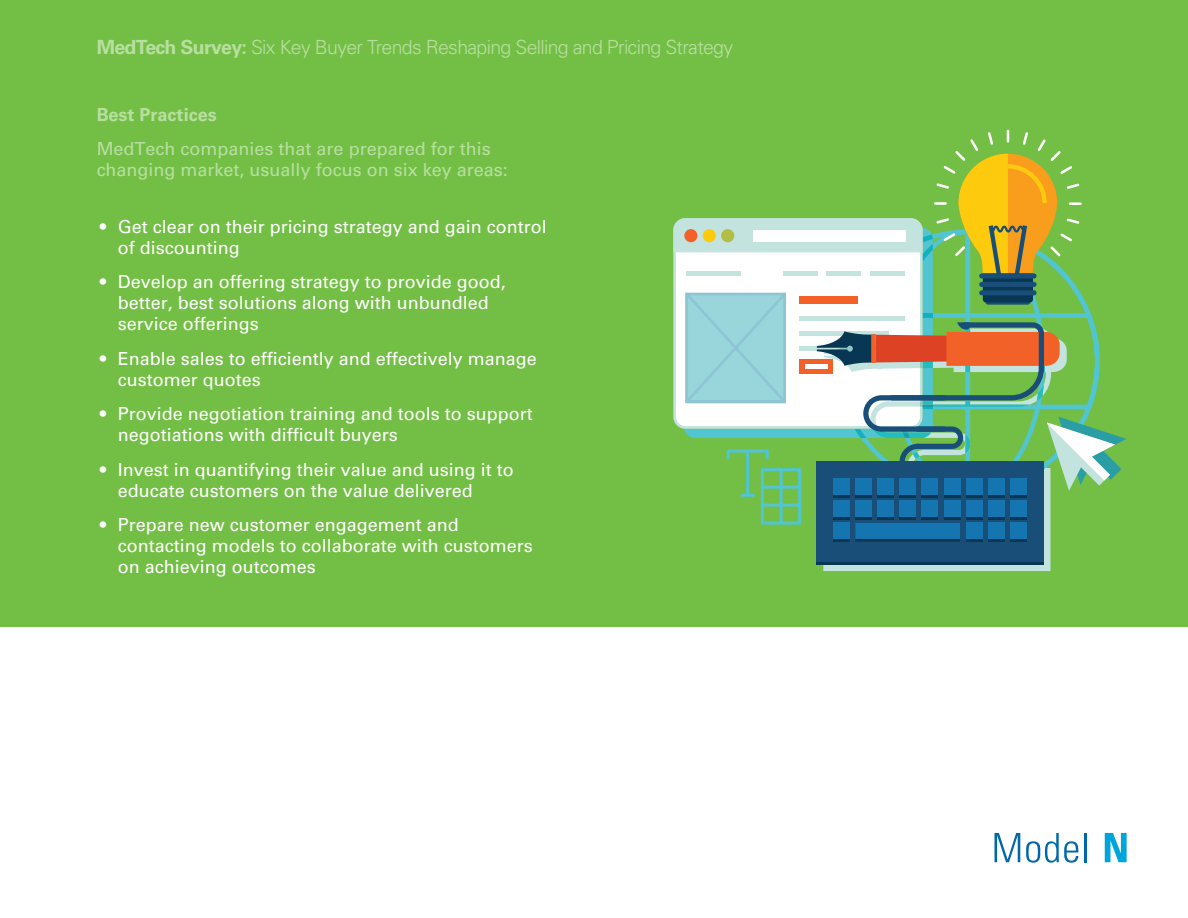
<style>
.page{position:relative;width:1188px;height:918px;background:#fff}
.page>*{position:absolute;margin:0;border:0;box-sizing:border-box;transform-origin:0 0}
.t1{font:300 19.5px "Univers LT Std";letter-spacing:-.035em;color:#fff}
.t2{font:18px/21px "Univers LT Std";color:#fff}
.t3{font:700 18px "Univers LT Std";color:#fff}
.s1{font-weight:700}
</style>
<div class="page">
<div style="left:0;top:0;width:1188px;height:626px;background:#73bf45"></div>
<svg style="left:994px;top:833px;width:26px;height:29px"></svg>
<svg style="left:1026px;top:833px;width:52px;height:30px"></svg>
<hr style="left:1085px;top:833px;width:2px;height:29px;background:#0068a9">
<svg style="left:1105px;top:833px;width:22px;height:29px"></svg>
<svg style="left:673px;top:130px;width:454px;height:441px"></svg>
<p class="t1" style="left:97px;top:36px;width:638px"><span class="s1">MedTech Survey:</span> Six Key Buyer Trends Reshaping Selling and Pricing Strategy</p>
<p class="t3" style="left:97px;top:104px;width:122px">Best Practices</p>
<p class="t2" style="left:97px;top:138px;width:413px">MedTech companies that are prepared for this changing market, usually focus on six key areas:</p>
<p class="t2" style="left:118px;top:216px;width:431px;text-indent:-18px">• Get clear on their pricing strategy and gain control of discounting</p>
<p class="t2" style="left:118px;top:272px;width:390px;text-indent:-18px">• Develop an offering strategy to provide good, better, best solutions along with unbundled service offerings</p>
<p class="t2" style="left:118px;top:348px;width:421px;text-indent:-18px">• Enable sales to efficiently and effectively manage customer quotes</p>
<p class="t2" style="left:118px;top:404px;width:417px;text-indent:-18px">• Provide negotiation training and tools to support negotiations with difficult buyers</p>
<p class="t2" style="left:118px;top:459px;width:398px;text-indent:-18px">• Invest in quantifying their value and using it to educate customers on the value delivered</p>
<p class="t2" style="left:118px;top:515px;width:417px;text-indent:-18px">• Prepare new customer engagement and contacting models to collaborate with customers on achieving outcomes</p>
</div>
